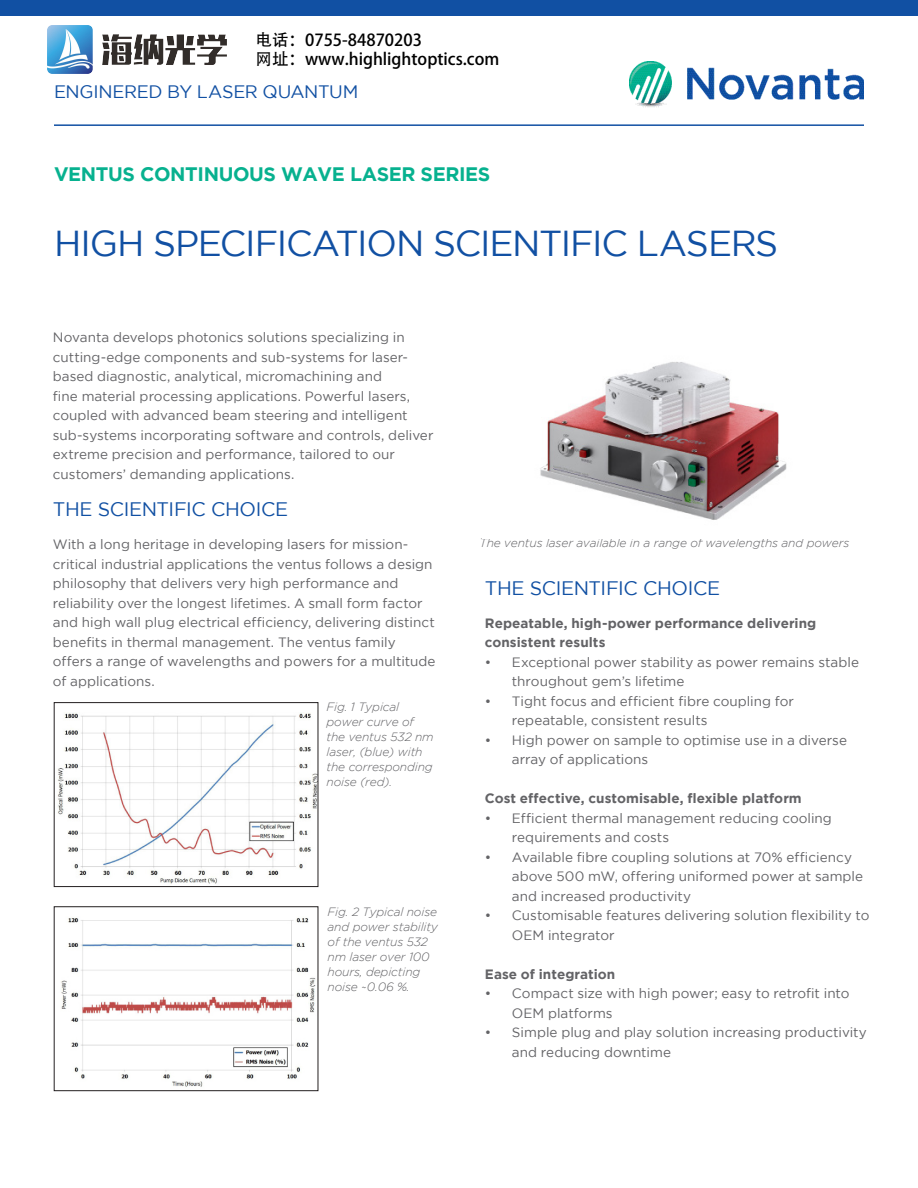
<style>
.page{position:relative;width:918px;height:1188px;background:#fff}
.page>*{position:absolute;margin:0;border:0;box-sizing:border-box;transform-origin:0 0}
.t1{font:36px "Gotham";letter-spacing:-.03em;color:#1150a3}
.body{font:19.5px "Gotham";letter-spacing:-.015em;color:#1150a3}
.t2{font:700 19.5px "Gotham";letter-spacing:-.02em;color:#07b18f}
.t3{font:18px "Gotham";letter-spacing:-.015em;color:#1150a3}
.t4{font:16.5px/19.8px "Adobe Heiti Std";color:#000}
.body-2{font:13.5px/19.5px "Gotham";color:#636366}
.body-3{font:700 13.5px/19.5px "Gotham";letter-spacing:.005em;color:#636366}
.t5{font:italic 300 12px/15px "Gotham";letter-spacing:-.01em;color:#636366}
</style>
<div class="page">
<img style="left:629px;top:62px;width:235px;height:45px">
<div style="left:0;top:0;width:918px;height:15px;background:#1150a3"></div>
<hr style="left:54px;top:124px;width:810px;height:2px;background:#1150a3">
<img style="left:540px;top:362px;width:247px;height:158px">
<img style="left:58px;top:713px;width:258px;height:171px">
<div style="left:54px;top:702px;width:264px;height:185px;border:1px solid #231f20"></div>
<img style="left:61px;top:918px;width:255px;height:169px">
<img style="left:47px;top:25px;width:179px;height:48px">
<p class="t4" style="left:256px;top:30px;width:245px">电话：0755-84870203<br>网址：www.highlightoptics.com</p>
<h1 class="t3" style="left:54px;top:82px;width:306px">ENGINERED BY LASER QUANTUM</h1>
<p class="t2" style="left:54px;top:162px;width:438px">VENTUS CONTINUOUS WAVE LASER SERIES</p>
<h1 class="t1" style="left:54px;top:223px;width:726px">HIGH SPECIFICATION SCIENTIFIC LASERS</h1>
<p class="body-2" style="left:53px;top:328px;width:382px">Novanta develops photonics solutions specializing in cutting-edge components and sub-systems for laser&shy;based diagnostic, analytical, micromachining and<br>fine material processing applications. Powerful lasers, coupled with advanced beam steering and intelligent sub-systems incorporating software and controls, deliver extreme precision and performance, tailored to our customers’ demanding applications.</p>
<p class="body" style="left:53px;top:499px;width:237px">THE SCIENTIFIC CHOICE</p>
<p class="body-2" style="left:53px;top:535px;width:384px">With a long heritage in developing lasers for mission&shy;critical industrial applications the ventus follows a design philosophy that delivers very high performance and reliability over the longest lifetimes. A small form factor and high wall plug electrical efficiency, delivering distinct benefits in thermal management. The ventus family offers a range of wavelengths and powers for a multitude of applications.</p>
<p class="t5" style="left:326px;top:699px;width:109px">Fig. 1 Typical power curve of the ventus 532 nm laser, (blue) with the corresponding noise (red).</p>
<p class="t5" style="left:328px;top:905px;width:112px">Fig. 2 Typical noise and power stability of the ventus 532 nm laser over 100 hours, depicting noise ~0.06 %.</p>
<p class="t5" style="left:479px;top:536px;width:371px">The ventus laser available in a range of wavelengths and powers</p>
<p class="body" style="left:485px;top:577px;width:237px">THE SCIENTIFIC CHOICE</p>
<p class="body-3" style="left:485px;top:613px;width:333px">Repeatable, high-power performance delivering consistent results</p>
<p class="body-2" style="left:512px;top:652px;width:349px;text-indent:-27px">• Exceptional power stability as power remains stable throughout gem’s lifetime</p>
<p class="body-2" style="left:512px;top:691px;width:284px;text-indent:-27px">• Tight focus and efficient fibre coupling for repeatable, consistent results</p>
<p class="body-2" style="left:512px;top:730px;width:337px;text-indent:-27px">• High power on sample to optimise use in a diverse array of applications</p>
<p class="body-3" style="left:485px;top:788px;width:318px">Cost effective, customisable, flexible platform</p>
<p class="body-2" style="left:512px;top:808px;width:321px;text-indent:-27px">• Efficient thermal management reducing cooling requirements and costs</p>
<p class="body-2" style="left:512px;top:847px;width:353px;text-indent:-27px">• Available fibre coupling solutions at 70% efficiency above 500 mW, offering uniformed power at sample and increased productivity</p>
<p class="body-2" style="left:512px;top:906px;width:359px;text-indent:-27px">• Customisable features delivering solution flexibility to<br>OEM integrator</p>
<p class="body-3" style="left:485px;top:964px;width:132px">Ease of integration</p>
<p class="body-2" style="left:512px;top:984px;width:339px;text-indent:-27px">• Compact size with high power; easy to retrofit into<br>OEM platforms</p>
<p class="body-2" style="left:512px;top:1023px;width:356px;text-indent:-27px">• Simple plug and play solution increasing productivity and reducing downtime</p>
</div>
